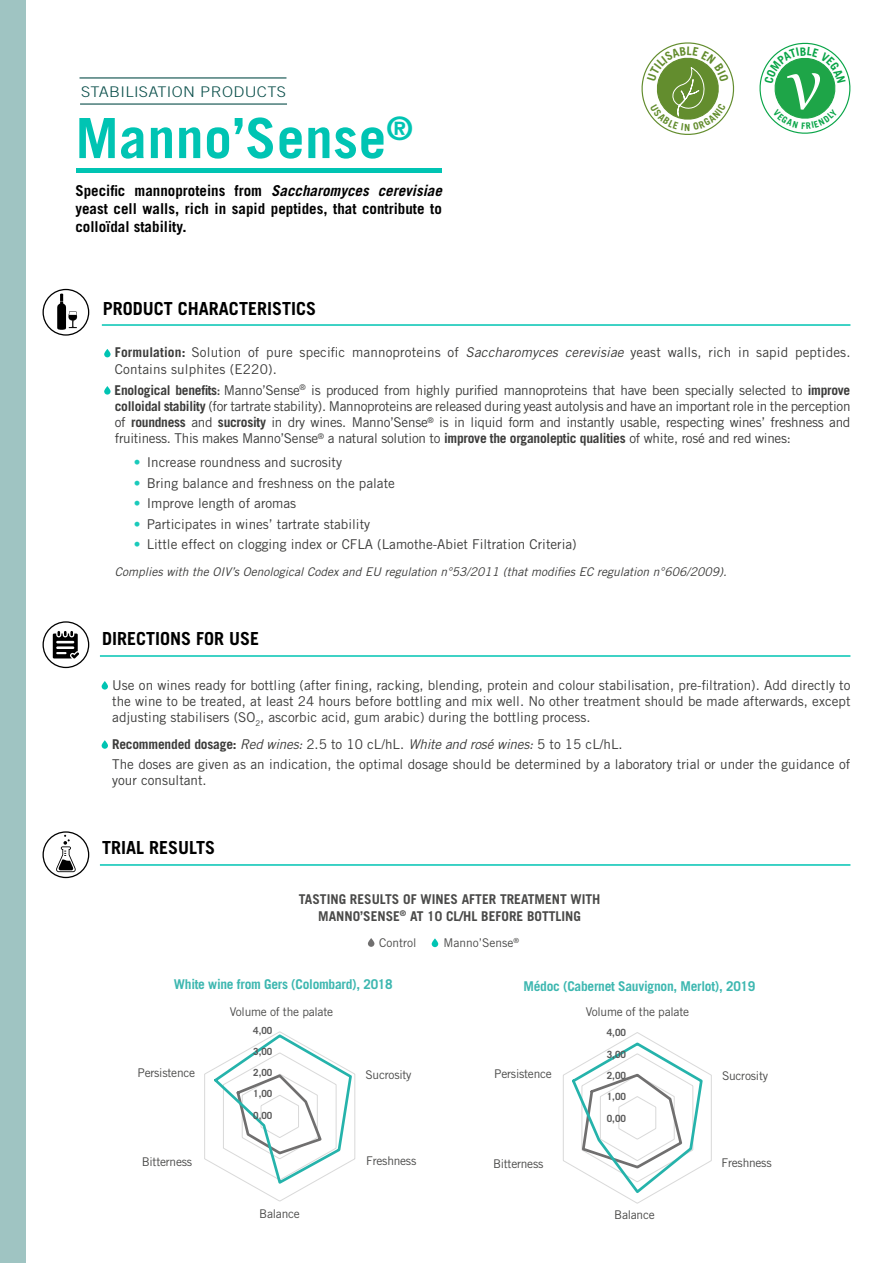
<style>
.page{position:relative;width:893px;height:1263px;background:#fff}
.page>*{position:absolute;margin:0;border:0;box-sizing:border-box;transform-origin:0 0}
.t1{font:700 55.5px "Trade Gothic LT Std";letter-spacing:.01em;color:#00c4b3}
.t2{font:700 18px "Trade Gothic LT Std";color:#000}
.t3{font:700 15px/18px "Trade Gothic LT Std";color:#000;text-align:justify}
.t4{font:300 14.7px "Trade Gothic LT Std";letter-spacing:.02em;color:#0c504c;scale:1.12 1}
.t5{font:13.5px/16.2px "Trade Gothic LT Std";color:#3c3c3b}
.t6{font:700 13.5px/16.2px "Trade Gothic LT Std";color:#4a4a49;text-align:center}
.t7{font:700 13.5px "Trade Gothic LT Std";letter-spacing:-.02em;color:#3db7b0}
.t8{font:12px "Trade Gothic LT Std";letter-spacing:-.02em;color:#4a4a49}
.t9{font:italic 12px "Trade Gothic LT Std";color:#3c3c3b}
.t10{font:12px "Trade Gothic LT Std";color:#4a4a49}
.t11{font:700 9.9px "Trade Gothic LT Std";color:#5a5a5a}
.s1{font-style:italic}
.s2{font-weight:700}
.s3{font-family:"Trade Gothic LT Std Bd Cn 20"}
.s4{color:#1acabb}
</style>
<div class="page">
<div style="left:0;top:0;width:26px;height:1263px;background:#9fc4c2"></div>
<svg style="left:104px;top:349px;width:7px;height:8px"></svg>
<svg style="left:104px;top:386px;width:7px;height:9px"></svg>
<svg style="left:43px;top:289px;width:46px;height:47px"></svg>
<hr style="left:102px;top:324px;width:748px;height:2px;background:#00c4b3">
<svg style="left:102px;top:681px;width:6px;height:9px"></svg>
<svg style="left:102px;top:740px;width:6px;height:9px"></svg>
<svg style="left:43px;top:621px;width:46px;height:47px"></svg>
<hr style="left:100px;top:655px;width:750px;height:2px;background:#00c4b3">
<div style="left:76px;top:168px;width:366px;height:5px;background:#00c4b3"></div>
<hr style="left:100px;top:864px;width:750px;height:2px;background:#00c4b3">
<svg style="left:43px;top:831px;width:46px;height:47px"></svg>
<svg style="left:204px;top:1031px;width:152px;height:171px"></svg>
<svg style="left:563px;top:1032px;width:149px;height:172px"></svg>
<svg style="left:432px;top:938px;width:6px;height:9px"></svg>
<div style="left:368px;top:938px;width:6px;height:9px;background:#706f6f;border-radius:3px"></div>
<hr style="left:80px;top:77px;width:206px;height:2px;background:#0c504c">
<hr style="left:80px;top:103px;width:207px;height:2px;background:#0c504c">
<svg style="left:641px;top:42px;width:93px;height:93px"></svg>
<svg style="left:759px;top:42px;width:91px;height:92px"></svg>
<p class="t4" style="left:81px;top:83px;width:185px">STABILISATION PRODUCTS</p>
<h1 class="t1" style="left:75px;top:104px;width:339px">Manno’Sense<sup>®</sup></h1>
<p class="t3" style="left:75px;top:181px;width:368px">Specific mannoproteins from <span class="s1">Saccharomyces cerevisiae </span>yeast cell walls, rich in sapid peptides, that contribute to colloïdal stability.</p>
<h2 class="t2" style="left:103px;top:297px;width:215px">PRODUCT CHARACTERISTICS</h2>
<p class="t5" style="left:115px;top:344px;width:737px"><span class="s2">Formulation:</span> Solution of pure specific mannoproteins of <span class="s1">Saccharomyces cerevisiae</span> yeast walls, rich in sapid peptides.<br>Contains sulphites (E220).</p>
<p class="t5" style="left:115px;top:381px;width:737px;text-align:justify"><span class="s2">Enological benefits</span><span class="s3">:</span> Manno’Sense<sup>®</sup> is produced from highly purified mannoproteins that have been specially selected to <span class="s2">improve colloidal stability</span> (for tartrate stability). Mannoproteins are released during yeast autolysis and have an important role in the perception of <span class="s2">roundness</span> and <span class="s2">sucrosity</span> in dry wines. Manno’Sense<sup>®</sup> is in liquid form and instantly usable, respecting wines’ freshness and fruitiness. This makes Manno’Sense<sup>®</sup> a natural solution to <span class="s2">improve the organoleptic qualities</span> of white, rosé and red wines:</p>
<p class="t5" style="left:134px;top:454px;width:210px"><span class="s4">•</span> Increase roundness and sucrosity</p>
<p class="t5" style="left:134px;top:475px;width:262px"><span class="s4">•</span> Bring balance and freshness on the palate</p>
<p class="t5" style="left:134px;top:495px;width:164px"><span class="s4">•</span> Improve length of aromas</p>
<p class="t5" style="left:134px;top:516px;width:238px"><span class="s4">•</span> Participates in wines’ tartrate stability</p>
<p class="t5" style="left:134px;top:536px;width:444px"><span class="s4">•</span> Little effect on clogging index or CFLA (Lamothe-Abiet Filtration Criteria)</p>
<p class="t9" style="left:115px;top:564px;width:613px">Complies with the OIV’s Oenological Codex and EU regulation n°53/2011 (that modifies EC regulation n°606/2009).</p>
<h2 class="t2" style="left:102px;top:627px;width:159px">DIRECTIONS FOR USE</h2>
<p class="t5" style="left:112px;top:676px;width:740px;text-align:justify">Use on wines ready for bottling (after fining, racking, blending, protein and colour stabilisation, pre-filtration). Add directly to the wine to be treated, at least 24 hours before bottling and mix well. No other treatment should be made afterwards, except adjusting stabilisers (SO<sub>2</sub>, ascorbic acid, gum arabic) during the bottling process.</p>
<p class="t5" style="left:112px;top:733px;width:740px;line-height:20.4px"><span class="s2">Recommended dosage:</span> <span class="s1">Red wines:</span> 2.5 to 10 cL/hL. <span class="s1">White and rosé wines:</span> 5 to 15 cL/hL.<br>The doses are given as an indication, the optimal dosage should be determined by a laboratory trial or under the guidance of</p>
<p class="t5" style="left:112px;top:772px;width:96px">your consultant.</p>
<h2 class="t2" style="left:102px;top:836px;width:115px">TRIAL RESULTS</h2>
<p class="t6" style="left:299px;top:891px;width:303px">TASTING RESULTS OF WINES AFTER TREATMENT WITH<br>MANNO’SENSE<sup>®</sup> AT 10 CL/HL BEFORE BOTTLING</p>
<p class="t10" style="left:379px;top:936px;width:39px">Control</p>
<p class="t10" style="left:443px;top:935px;width:77px">Manno’Sense<sup>®</sup></p>
<p class="t7" style="left:174px;top:976px;width:220px">White wine from Gers (Colombard), 2018</p>
<p class="t7" style="left:524px;top:978px;width:233px">Médoc (Cabernet Sauvignon, Merlot), 2019</p>
<p class="t8" style="left:230px;top:1004px;width:105px">Volume of the palate</p>
<p class="t8" style="left:586px;top:1005px;width:105px">Volume of the palate</p>
<p class="t11" style="left:253px;top:1024px;width:21px">4,00</p>
<p class="t11" style="left:607px;top:1026px;width:21px">4,00</p>
<p class="t11" style="left:253px;top:1045px;width:21px">3,00</p>
<p class="t11" style="left:607px;top:1048px;width:21px">3,00</p>
<p class="t8" style="left:138px;top:1065px;width:59px">Persistence</p>
<p class="t11" style="left:253px;top:1067px;width:21px">2,00</p>
<p class="t8" style="left:366px;top:1067px;width:48px">Sucrosity</p>
<p class="t8" style="left:494px;top:1066px;width:59px">Persistence</p>
<p class="t8" style="left:722px;top:1068px;width:48px">Sucrosity</p>
<p class="t11" style="left:607px;top:1069px;width:21px">2,00</p>
<p class="t11" style="left:253px;top:1088px;width:21px">1,00</p>
<p class="t11" style="left:607px;top:1090px;width:21px">1,00</p>
<p class="t11" style="left:253px;top:1109px;width:21px">0,00</p>
<p class="t11" style="left:607px;top:1112px;width:21px">0,00</p>
<p class="t8" style="left:142px;top:1154px;width:52px">Bitterness</p>
<p class="t8" style="left:366px;top:1153px;width:52px">Freshness</p>
<p class="t8" style="left:493px;top:1156px;width:52px">Bitterness</p>
<p class="t8" style="left:722px;top:1155px;width:52px">Freshness</p>
<p class="t8" style="left:259px;top:1207px;width:42px">Balance</p>
<p class="t8" style="left:614px;top:1208px;width:42px">Balance</p>
</div>
